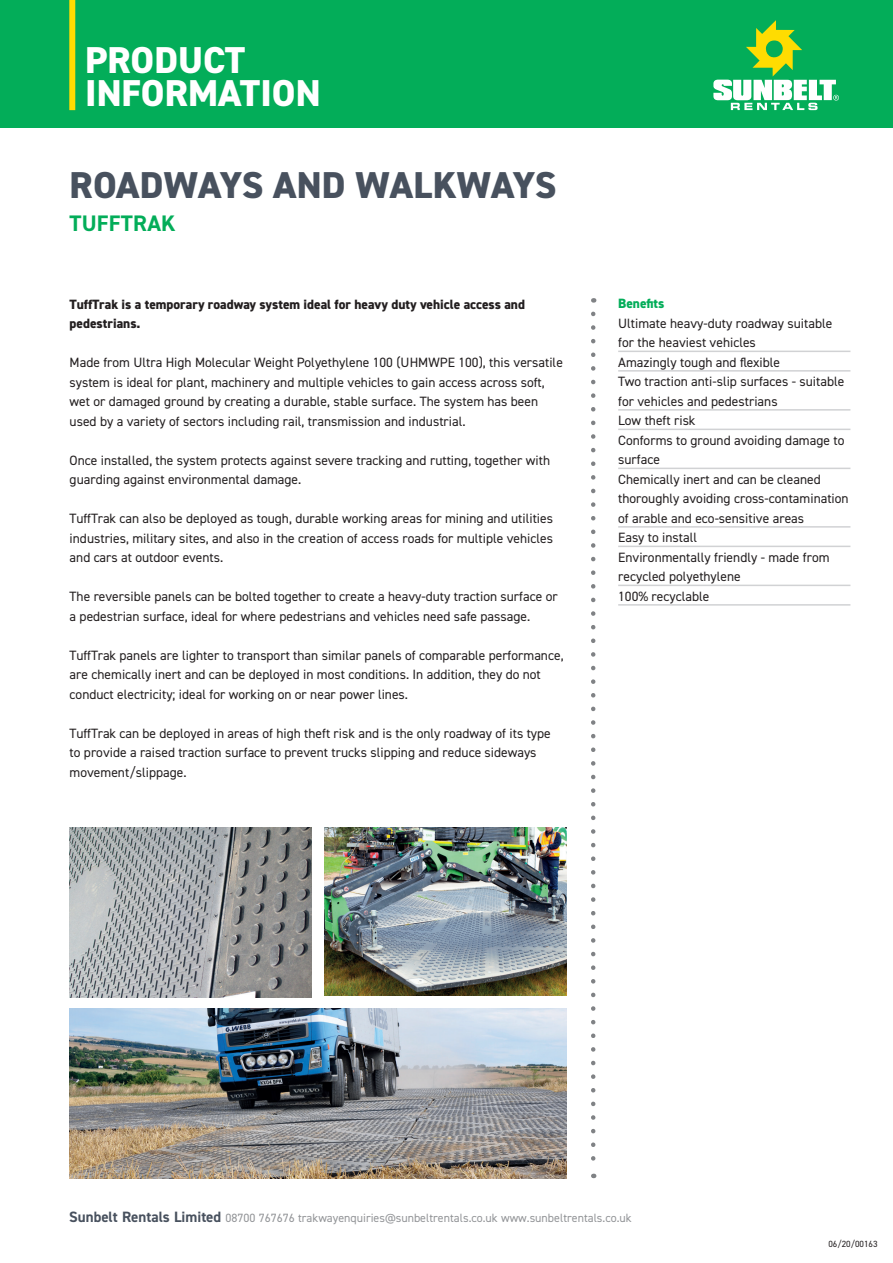
<style>
.page{position:relative;width:893px;height:1263px;background:#fff}
.page>*{position:absolute;margin:0;border:0;box-sizing:border-box;transform-origin:0 0}
.Product_Heading{font:800 37.5px "DIN2014";color:#48515e}
.t1{font:800 37.5px/33px "DIN2014";color:#fff}
.Product{font:700 22.5px "DIN2014";letter-spacing:.01em;color:#03ad59}
.rules{font:13.5px/19.5px "DIN2014";color:#231f20}
.t2{font:800 13.5px/19.5px "DIN2014";color:#231f20}
.Specification_Header{font:800 13.5px "DIN2014";color:#03ad59}
.t3{font:12px "DIN2014";color:#939598}
.t4{font:9px "DIN2014";color:#231f20}
.s1{font-weight:700;font-size:15px;color:#48515e}
</style>
<div class="page">
<div style="left:0;top:0;width:893px;height:128px;background:#03ad59"></div>
<svg style="left:713px;top:20px;width:126px;height:90px"></svg>
<div style="left:69px;top:0;width:6px;height:110px;background:#ffdc01"></div>
<hr style="left:618px;top:351px;width:232px;height:1px;background:#d1d2d4">
<hr style="left:618px;top:370px;width:232px;height:2px;background:#d1d2d4">
<hr style="left:618px;top:409px;width:232px;height:2px;background:#d1d2d4">
<hr style="left:618px;top:429px;width:232px;height:1px;background:#d1d2d4">
<hr style="left:618px;top:468px;width:232px;height:1px;background:#d1d2d4">
<hr style="left:618px;top:526px;width:232px;height:2px;background:#d1d2d4">
<hr style="left:618px;top:546px;width:232px;height:1px;background:#d1d2d4">
<hr style="left:618px;top:585px;width:232px;height:1px;background:#d1d2d4">
<hr style="left:618px;top:604px;width:232px;height:2px;background:#d1d2d4">
<svg style="left:591px;top:314px;width:4px;height:864px"></svg>
<img style="left:69px;top:827px;width:243px;height:170px">
<img style="left:69px;top:1008px;width:497px;height:170px">
<img style="left:324px;top:827px;width:243px;height:168px">
<h1 class="t1" style="left:85px;top:44px;width:237px">PRODUCT<br>INFORMATION</h1>
<p class="Product_Heading" style="left:69px;top:160px;width:488px">ROADWAYS AND WALKWAYS</p>
<p class="Product" style="left:69px;top:208px;width:108px">TUFFTRAK</p>
<p class="t2" style="left:70px;top:294px;width:457px">TuffTrak is a temporary roadway system ideal for heavy duty vehicle access and pedestrians.</p>
<p class="rules" style="left:70px;top:353px;width:495px">Made from Ultra High Molecular Weight Polyethylene 100 (UHMWPE 100), this versatile system is ideal for plant, machinery and multiple vehicles to gain access across soft, wet or damaged ground by creating a durable, stable surface. The system has been used by a variety of sectors including rail, transmission and industrial.</p>
<p class="rules" style="left:70px;top:450px;width:482px">Once installed, the system protects against severe tracking and rutting, together with guarding against environmental damage.</p>
<p class="rules" style="left:70px;top:509px;width:485px">TuffTrak can also be deployed as tough, durable working areas for mining and utilities</p>
<p class="rules" style="left:70px;top:528px;width:485px">industries, military sites, and also in the creation of access roads for multiple vehicles and cars at outdoor events.</p>
<p class="rules" style="left:70px;top:587px;width:490px">The reversible panels can be bolted together to create a heavy-duty traction surface or a pedestrian surface, ideal for where pedestrians and vehicles need safe passage.</p>
<p class="rules" style="left:70px;top:645px;width:495px">TuffTrak panels are lighter to transport than similar panels of comparable performance, are chemically inert and can be deployed in most conditions. In addition, they do not conduct electricity; ideal for working on or near power lines.</p>
<p class="rules" style="left:70px;top:723px;width:483px">TuffTrak can be deployed in areas of high theft risk and is the only roadway of its type to provide a raised traction surface to prevent trucks slipping and reduce sideways movement/slippage.</p>
<p class="Specification_Header" style="left:618px;top:295px;width:48px">Benefits</p>
<p class="rules" style="left:618px;top:313px;width:216px">Ultimate heavy-duty roadway suitable for the heaviest vehicles</p>
<p class="rules" style="left:618px;top:352px;width:163px">Amazingly tough and flexible</p>
<p class="rules" style="left:618px;top:372px;width:228px">Two traction anti-slip surfaces - suitable for vehicles and pedestrians</p>
<p class="rules" style="left:618px;top:411px;width:79px">Low theft risk</p>
<p class="rules" style="left:618px;top:430px;width:228px">Conforms to ground avoiding damage to surface</p>
<p class="rules" style="left:618px;top:469px;width:232px">Chemically inert and can be cleaned thoroughly avoiding cross-contamination of arable and eco-sensitive areas</p>
<p class="rules" style="left:618px;top:528px;width:80px">Easy to install</p>
<p class="rules" style="left:618px;top:547px;width:213px">Environmentally friendly - made from recycled polyethylene</p>
<p class="rules" style="left:618px;top:586px;width:93px">100% recyclable</p>
<p class="t3" style="left:69px;top:1210px;width:564px"><span class="s1">Sunbelt Rentals Limited</span> 08700 767676 trakwayenquiries@sunbeltrentals.co.uk www.sunbeltrentals.co.uk</p>
<p class="t4" style="left:828px;top:1238px;width:51px">06/20/00163</p>
</div>
